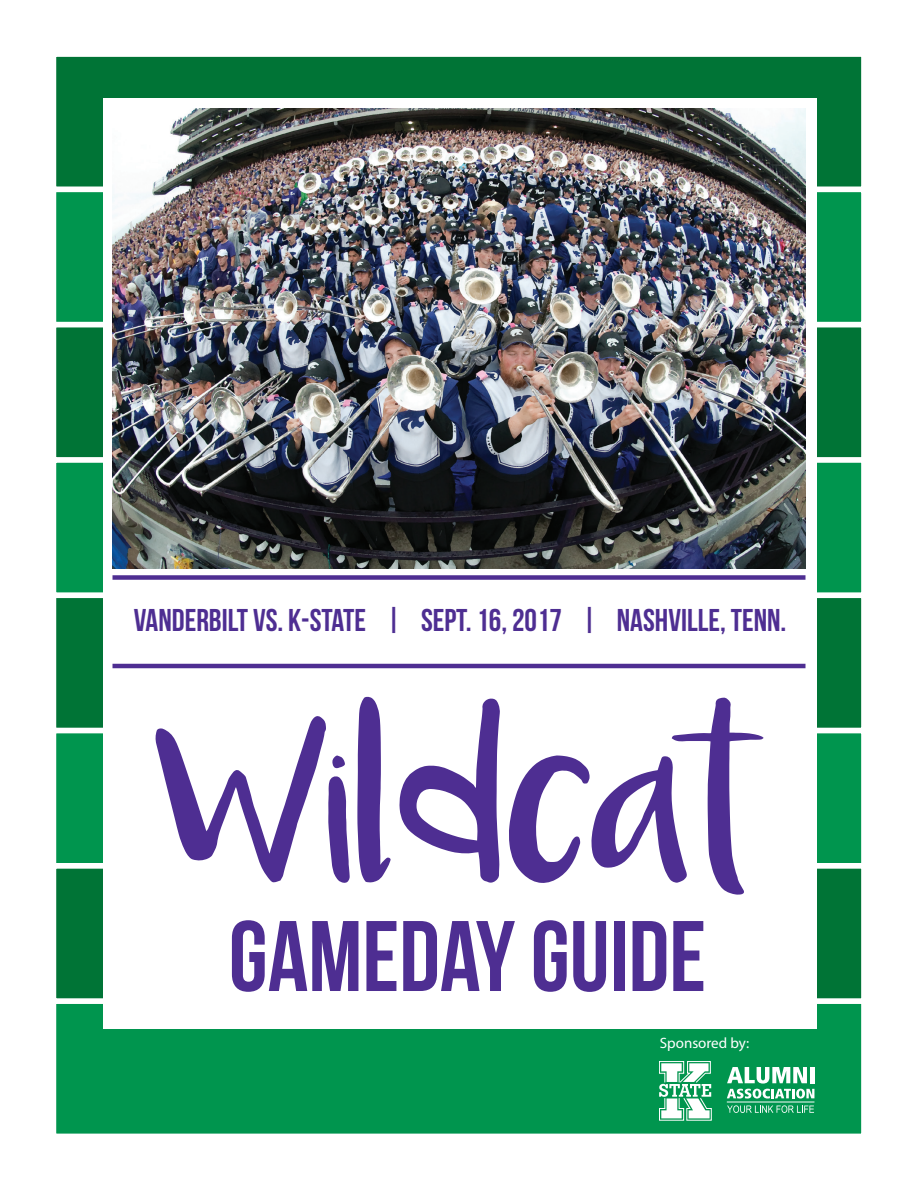
<style>
.page{position:relative;width:918px;height:1188px;background:#fff}
.page>*{position:absolute;margin:0;border:0;box-sizing:border-box;transform-origin:0 0}
.t1{font:123.6px "Luna";letter-spacing:-.02em;color:#4e2e92}
.t2{font:99.9px "Bebas Neue";color:#4e2e92}
.t3{font:31.5px "Bebas Neue";color:#4e2e92}
.t4{font:15px "Myriad Pro";color:#fff}
</style>
<div class="page">
<div style="left:52px;top:52px;width:814px;height:139px;background:#007436;border:4px solid #fff"></div>
<div style="left:52px;top:188px;width:814px;height:138px;background:#00954e;border:4px solid #fff"></div>
<div style="left:52px;top:323px;width:814px;height:139px;background:#007436;border:4px solid #fff"></div>
<div style="left:52px;top:458px;width:814px;height:139px;background:#00954e;border:4px solid #fff"></div>
<div style="left:52px;top:594px;width:814px;height:138px;background:#007436;border:4px solid #fff"></div>
<div style="left:52px;top:729px;width:814px;height:139px;background:#00954e;border:4px solid #fff"></div>
<div style="left:52px;top:864px;width:814px;height:139px;background:#007436;border:4px solid #fff"></div>
<div style="left:52px;top:999px;width:814px;height:139px;background:#00954e;border:4px solid #fff"></div>
<div style="left:104px;top:98px;width:713px;height:931px;background:#fff"></div>
<img style="left:112px;top:108px;width:694px;height:460px">
<svg style="left:659px;top:1061px;width:53px;height:60px"></svg>
<svg style="left:727px;top:1067px;width:87px;height:32px"></svg>
<svg style="left:727px;top:1105px;width:87px;height:8px"></svg>
<hr style="left:727px;top:1102px;width:87px;height:1px;background:#fff">
<div style="left:112px;top:575px;width:694px;height:5px;background:#4e2e92"></div>
<hr style="left:112px;top:664px;width:694px;height:4px;background:#4e2e92">
<p class="t3" style="left:134px;top:602px;width:654px">VANDERBILT VS. K-STATE | SEPT. 16, 2017 | NASHVILLE, TENN.</p>
<p class="t1" style="left:156px;top:768px;width:611px">Wildcat</p>
<p class="t2" style="left:229px;top:901px;width:479px">GAMEDAY GUIDE</p>
<p class="t4" style="left:660px;top:1033px;width:91px">Sponsored by:</p>
</div>
